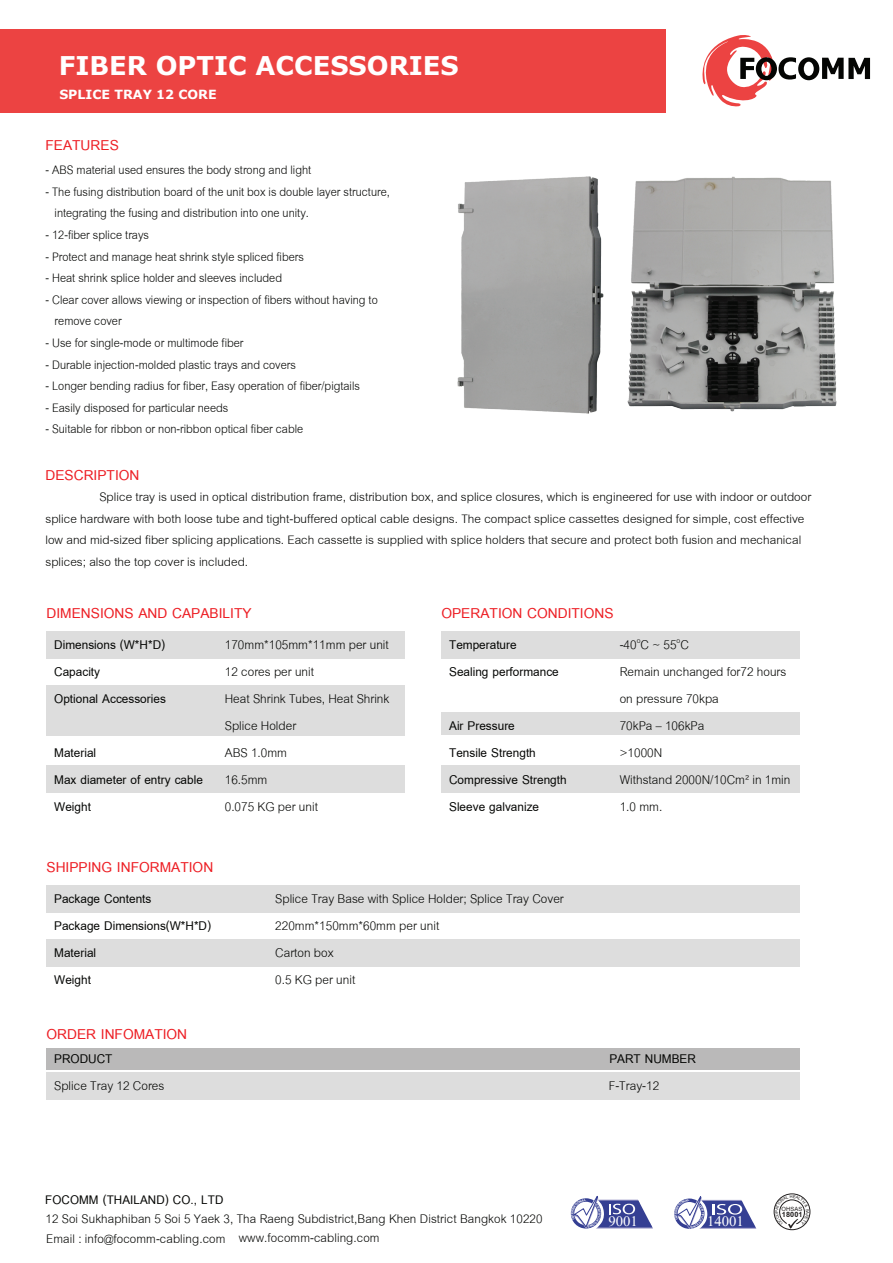
<style>
.page{position:relative;width:893px;height:1263px;background:#fff}
.page>*{position:absolute;margin:0;border:0;box-sizing:border-box;transform-origin:0 0}
.t1{font:700 25.8px "Verdana";color:#fff}
.t2{font:700 21px "Cordia New";color:#ed1d23}
.t3{font:18.6px/27px "Cordia New";color:#040503}
.t4{font:700 18.6px/27px "Cordia New";color:#040503}
.t5{font:18.3px/19.5px "Cordia New";letter-spacing:.005em;color:#040503}
.t6{font:700 18.3px "Cordia New";letter-spacing:.005em;color:#040503}
.t7{font:18px/21.6px "Cordia New";color:#040503;scale:.93 1}
.t8{font:18px/21.6px "Cordia New";color:#040503}
.t9{font:700 12.6px "Verdana";color:#fff}
.t10{font:700 11.1px "Browallia New";letter-spacing:.01em;color:#211e1e}
.t11{font:9px "Browallia New";letter-spacing:.01em;color:#211e1e}
</style>
<div class="page">
<div style="left:47px;top:1048px;width:753px;height:22px;background:#bab9b9"></div>
<div style="left:47px;top:1073px;width:753px;height:27px;background:#ddd"></div>
<div style="left:47px;top:886px;width:753px;height:27px;background:#ddd"></div>
<div style="left:47px;top:939px;width:753px;height:27px;background:#ddd"></div>
<div style="left:47px;top:631px;width:358px;height:27px;background:#ddd"></div>
<div style="left:47px;top:685px;width:358px;height:50px;background:#ddd"></div>
<div style="left:47px;top:766px;width:358px;height:27px;background:#ddd"></div>
<div style="left:441px;top:631px;width:359px;height:27px;background:#ddd"></div>
<div style="left:441px;top:712px;width:359px;height:23px;background:#ddd"></div>
<div style="left:441px;top:766px;width:359px;height:27px;background:#ddd"></div>
<div style="left:0;top:29px;width:666px;height:83px;background:#ec4342"></div>
<svg style="left:702px;top:35px;width:168px;height:72px"></svg>
<div style="left:774px;top:1194px;width:36px;height:36px;border:1px solid #211e1e;border-radius:50%"></div>
<img style="left:627px;top:177px;width:210px;height:234px">
<img style="left:458px;top:177px;width:145px;height:237px">
<svg style="left:571px;top:1196px;width:82px;height:33px"></svg>
<svg style="left:674px;top:1196px;width:82px;height:33px"></svg>
<svg style="left:775px;top:1195px;width:34px;height:34px"></svg>
<h1 class="t1" style="left:59px;top:48px;width:401px">FIBER OPTIC ACCESSORIES</h1>
<p class="t9" style="left:59px;top:86px;width:159px">SPLICE TRAY 12 CORE</p>
<p class="t2" style="left:45px;top:132px;width:75px">FEATURES</p>
<p class="t7" style="left:45px;top:160px;width:287px">- ABS material used ensures the body strong and light</p>
<p class="t7" style="left:55px;top:181px;width:362px;text-indent:-9px">- The fusing distribution board of the unit box is double layer structure, integrating the fusing and distribution into one unity.</p>
<p class="t7" style="left:45px;top:224px;width:113px">- 12-fiber splice trays</p>
<p class="t7" style="left:45px;top:246px;width:279px">- Protect and manage heat shrink style spliced fibers</p>
<p class="t7" style="left:45px;top:268px;width:256px">- Heat shrink splice holder and sleeves included</p>
<p class="t7" style="left:55px;top:289px;width:349px;text-indent:-9px">- Clear cover allows viewing or inspection of fibers without having to remove cover</p>
<p class="t7" style="left:45px;top:332px;width:215px">- Use for single-mode or multimode fiber</p>
<p class="t7" style="left:45px;top:354px;width:271px">- Durable injection-molded plastic trays and covers</p>
<p class="t7" style="left:45px;top:376px;width:340px">- Longer bending radius for fiber, Easy operation of fiber/pigtails</p>
<p class="t7" style="left:45px;top:397px;width:198px">- Easily disposed for particular needs</p>
<p class="t7" style="left:45px;top:419px;width:279px">- Suitable for ribbon or non-ribbon optical fiber cable</p>
<p class="t2" style="left:45px;top:462px;width:96px">DESCRIPTION</p>
<p class="t8" style="left:45px;top:487px;width:767px;text-indent:54px">Splice tray is used in optical distribution frame, distribution box, and splice closures, which is engineered for use with indoor or outdoor splice hardware with both loose tube and tight-buffered optical cable designs. The compact splice cassettes designed for simple, cost effective low and mid-sized fiber splicing applications. Each cassette is supplied with splice holders that secure and protect both fusion and mechanical splices; also the top cover is included.</p>
<p class="t2" style="left:47px;top:600px;width:207px">DIMENSIONS AND CAPABILITY</p>
<p class="t4" style="left:54px;top:631px;width:113px">Dimensions (W*H*D)<br>Capacity<br>Optional Accessories</p>
<p class="t3" style="left:225px;top:631px;width:166px">170mm*105mm*11mm per unit<br>12 cores per unit<br>Heat Shrink Tubes, Heat Shrink<br>Splice Holder<br>ABS 1.0mm<br>16.5mm<br>0.075 KG per unit</p>
<p class="t4" style="left:54px;top:739px;width:150px">Material<br>Max diameter of entry cable<br>Weight</p>
<p class="t2" style="left:441px;top:600px;width:174px">OPERATION CONDITIONS</p>
<p class="t4" style="left:449px;top:631px;width:111px">Temperature<br>Sealing performance</p>
<p class="t3" style="left:620px;top:631px;width:172px">-40<sup>o</sup>C ~ 55<sup>o</sup>C<br>Remain unchanged for72 hours on pressure 70kpa<br>70kPa – 106kPa<br>&gt;1000N<br>Withstand 2000N/10Cm² in 1min<br>1.0 mm.</p>
<p class="t4" style="left:449px;top:712px;width:119px">Air Pressure<br>Tensile Strength<br>Compressive Strength<br>Sleeve galvanize</p>
<p class="t2" style="left:47px;top:855px;width:168px">SHIPPING INFORMATION</p>
<p class="t4" style="left:54px;top:886px;width:158px">Package Contents<br>Package Dimensions(W*H*D)<br>Material<br>Weight</p>
<p class="t3" style="left:275px;top:886px;width:290px">Splice Tray Base with Splice Holder; Splice Tray Cover<br>220mm*150mm*60mm per unit<br>Carton box<br>0.5 KG per unit</p>
<p class="t2" style="left:47px;top:1021px;width:142px">ORDER INFOMATION</p>
<p class="t4" style="left:54px;top:1046px;width:60px">PRODUCT</p>
<p class="t4" style="left:609px;top:1046px;width:88px">PART NUMBER</p>
<p class="t3" style="left:609px;top:1073px;width:52px">F-Tray-12</p>
<p class="t3" style="left:54px;top:1073px;width:112px">Splice Tray 12 Cores</p>
<p class="t6" style="left:45px;top:1188px;width:180px">FOCOMM (THAILAND) CO., LTD</p>
<p class="t5" style="left:45px;top:1209px;width:499px">12 Soi Sukhaphiban 5 Soi 5 Yaek 3, Tha Raeng Subdistrict,Bang Khen District Bangkok 10220<br>Email : info@focomm-cabling.com</p>
<p class="t5" style="left:239px;top:1228px;width:142px">www.focomm-cabling.com</p>
<p class="t11" style="left:781px;top:1203px;width:22px">OHSAS</p>
<p class="t10" style="left:782px;top:1207px;width:22px">18001</p>
</div>
